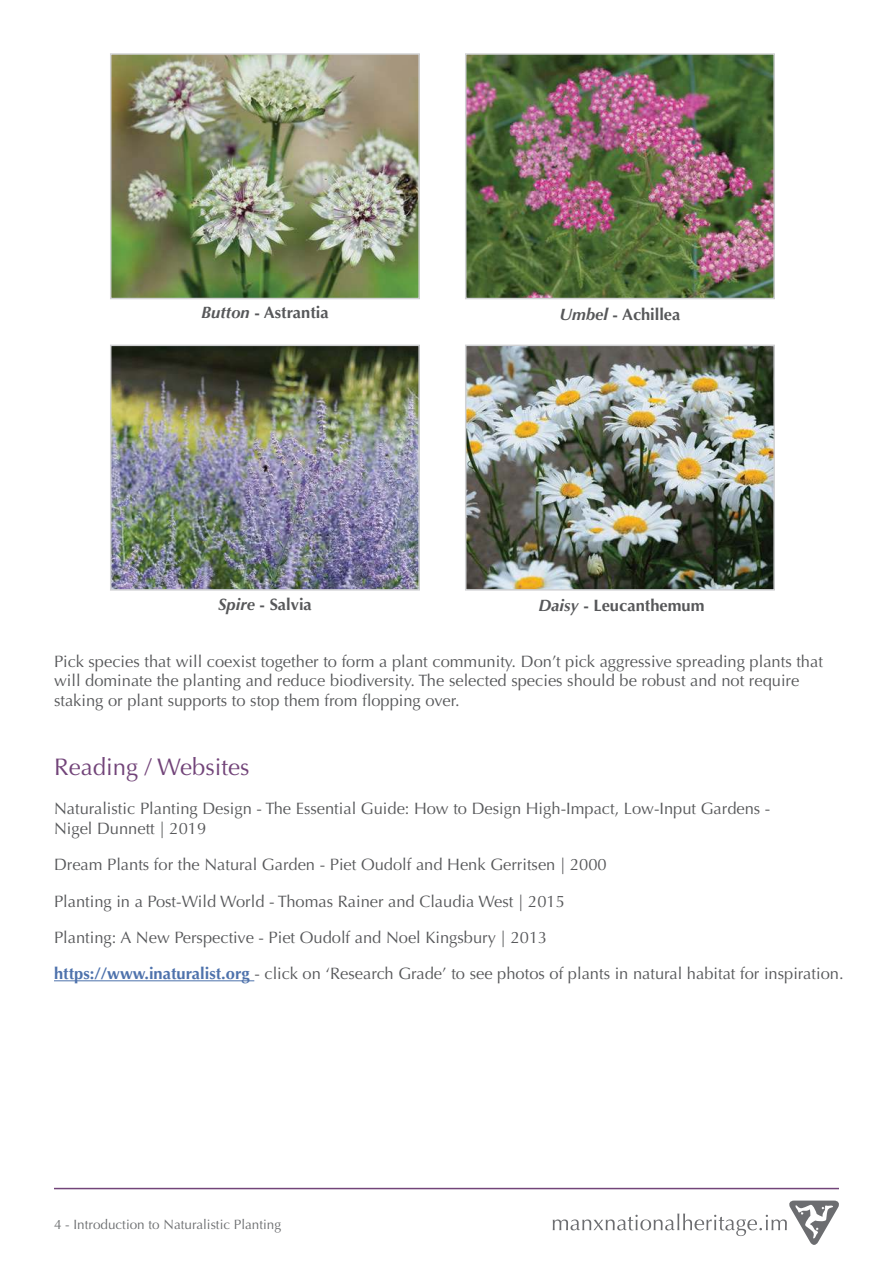
<style>
.page{position:relative;width:893px;height:1263px;background:#fff}
.page>*{position:absolute;margin:0;border:0;box-sizing:border-box;transform-origin:0 0}
.t1{font:24px "Optima";color:#724479}
.t2{font:16.5px/19.8px "Optima";color:#57585a}
.t3{font:700 16.5px "Optima";color:#57585a}
.t4{font:13.5px "Optima";color:#6c6e70}
.s1{font-style:italic}
.s2{font-weight:700;color:#4e72ac}
</style>
<div class="page">
<hr style="left:54px;top:980px;width:200px;height:1px;background:#4e72ac">
<svg style="left:553px;top:1200px;width:286px;height:45px"></svg>
<hr style="left:54px;top:1188px;width:785px;height:1px;background:#724479">
<img style="left:113px;top:56px;width:304px;height:240px">
<div style="left:110px;top:53px;width:310px;height:246px;border:2px solid #d1d2d4"></div>
<img style="left:468px;top:56px;width:304px;height:240px">
<div style="left:465px;top:53px;width:310px;height:246px;border:2px solid #d1d2d4"></div>
<img style="left:113px;top:348px;width:304px;height:240px">
<div style="left:110px;top:345px;width:310px;height:246px;border:2px solid #d1d2d4"></div>
<img style="left:468px;top:348px;width:304px;height:240px">
<div style="left:465px;top:345px;width:310px;height:246px;border:2px solid #d1d2d4"></div>
<p class="t3" style="left:201px;top:306px;width:129px"><span class="s1">Button</span> - Astrantia</p>
<p class="t3" style="left:559px;top:307px;width:123px"><span class="s1">Umbel</span> - Achillea</p>
<p class="t3" style="left:218px;top:597px;width:95px"><span class="s1">Spire</span> - Salvia</p>
<p class="t3" style="left:538px;top:598px;width:167px"><span class="s1">Daisy</span> - Leucanthemum</p>
<p class="t2" style="left:54px;top:651px;width:770px">Pick species that will coexist together to form a plant community. Don’t pick aggressive spreading plants that will dominate the planting and reduce biodiversity. The selected species should be robust and not require staking or plant supports to stop them from flopping over.</p>
<h1 class="t1" style="left:54px;top:756px;width:197px">Reading / Websites</h1>
<p class="t2" style="left:54px;top:799px;width:718px">Naturalistic Planting Design - The Essential Guide: How to Design High-Impact, Low-Input Gardens -<br>Nigel Dunnett | 2019</p>
<p class="t2" style="left:54px;top:855px;width:554px">Dream Plants for the Natural Garden - Piet Oudolf and Henk Gerritsen | 2000</p>
<p class="t2" style="left:54px;top:883px;width:791px;line-height:36.3px">Planting in a Post-Wild World - Thomas Rainer and Claudia West | 2015<br>Planting: A New Perspective - Piet Oudolf and Noel Kingsbury | 2013<br><span class="s2">https://www.inaturalist.org</span> - click on ‘Research Grade’ to see photos of plants in natural habitat for inspiration.</p>
<p class="t4" style="left:54px;top:1219px;width:229px">4 - Introduction to Naturalistic Planting</p>
</div>
